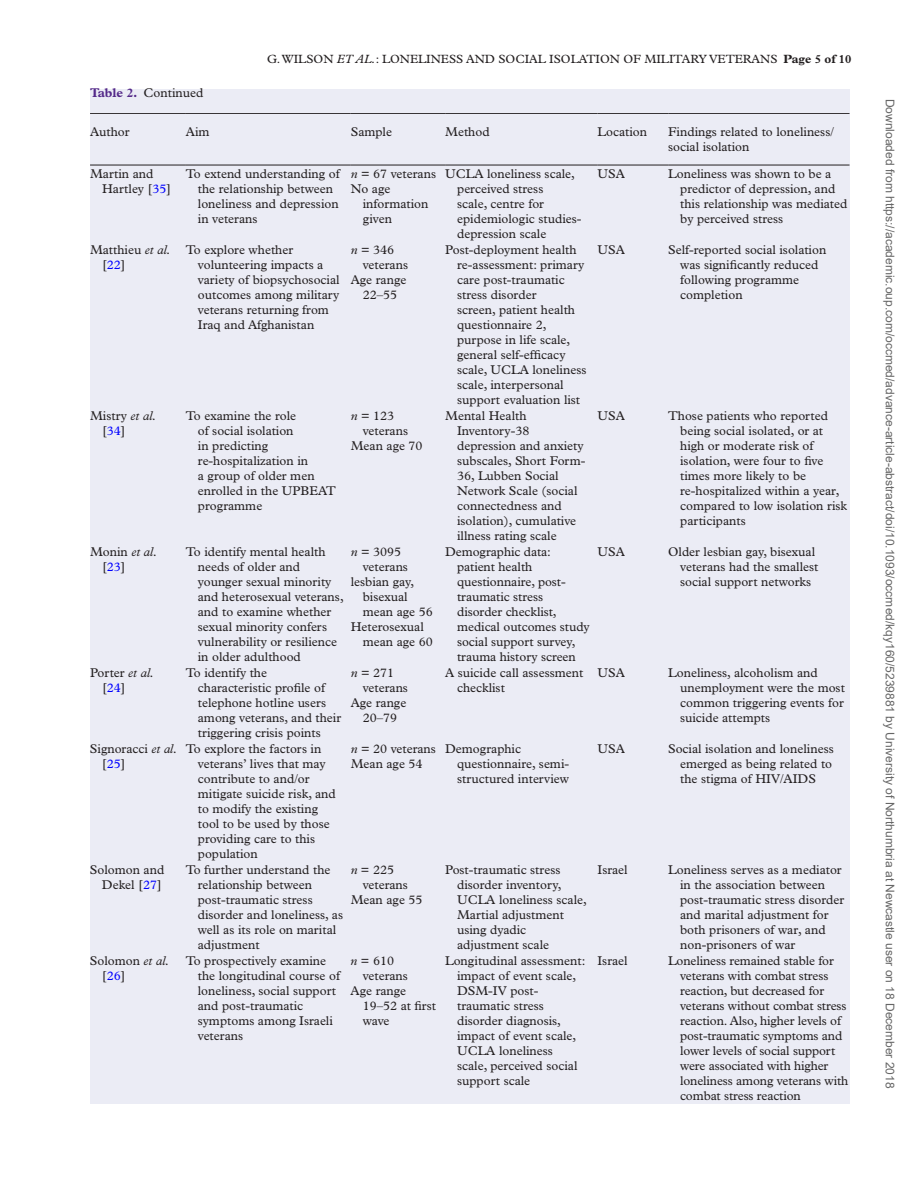
<style>
.page{position:relative;width:919px;height:1187px;background:#fff}
.page>*{position:absolute;margin:0;border:0;box-sizing:border-box;transform-origin:0 0}
.t1{font:12.75px/15px "Plantin Std";color:#231f20}
.t2{font:12px "Arial";color:#666}
.t3{font:12px "Plantin Std";color:#231f20}
.s1{font-weight:700;color:#542989}
.s2{font-style:italic}
.s3{font-weight:700}
.s4{color:#00f}
</style>
<div class="page">
<div style="left:90px;top:113px;width:759px;height:990px;background:#ebecf5"></div>
<hr style="left:90px;top:113px;width:96px;height:1px;background:#231f20">
<hr style="left:186px;top:113px;width:165px;height:1px;background:#231f20">
<hr style="left:351px;top:113px;width:94px;height:1px;background:#231f20">
<hr style="left:445px;top:113px;width:152px;height:1px;background:#231f20">
<hr style="left:597px;top:113px;width:71px;height:1px;background:#231f20">
<hr style="left:668px;top:113px;width:181px;height:1px;background:#231f20">
<hr style="left:90px;top:165px;width:96px;height:1px;background:#231f20">
<hr style="left:186px;top:165px;width:165px;height:1px;background:#231f20">
<hr style="left:351px;top:165px;width:94px;height:1px;background:#231f20">
<hr style="left:445px;top:165px;width:152px;height:1px;background:#231f20">
<hr style="left:597px;top:165px;width:71px;height:1px;background:#231f20">
<hr style="left:668px;top:165px;width:181px;height:1px;background:#231f20">
<div style="left:90px;top:88px;width:759px;height:24px;background:#ebecf5"></div>
<p class="t1" style="left:90px;top:86px;width:115px"><span class="s1">Table 2.</span> Continued</p>
<p class="t3" style="left:267px;top:52px;width:585px">G. WILSON <span class="s2">ET AL.</span>: LONELINESS AND SOCIAL ISOLATION OF MILITARY VETERANS <span class="s3">Page 5 of 10</span></p>
<p class="t1" style="left:90px;top:124px;width:41px">Author</p>
<p class="t1" style="left:186px;top:124px;width:25px">Aim</p>
<p class="t1" style="left:351px;top:124px;width:43px">Sample</p>
<p class="t1" style="left:445px;top:124px;width:46px">Method</p>
<p class="t1" style="left:597px;top:124px;width:51px">Location</p>
<p class="t1" style="left:668px;top:124px;width:167px">Findings related to loneliness/ social isolation</p>
<p class="t1" style="left:102px;top:166px;width:71px;text-indent:-12px">Martin and<br>Hartley [<span class="s4">35</span>]</p>
<p class="t1" style="left:198px;top:166px;width:143px;text-indent:-12px">To extend understanding of the relationship between loneliness and depression in veterans</p>
<p class="t1" style="left:351px;top:166px;width:87px"><span class="s2">n</span> = 67 veterans<br>No age</p>
<p class="t1" style="left:457px;top:166px;width:126px;text-indent:-12px">UCLA loneliness scale, perceived stress<br>scale, centre for epidemiologic studies&shy;depression scale</p>
<p class="t1" style="left:597px;top:166px;width:29px">USA</p>
<p class="t1" style="left:680px;top:166px;width:169px;text-indent:-12px">Loneliness was shown to be a predictor of depression, and this relationship was mediated by perceived stress</p>
<p class="t1" style="left:363px;top:196px;width:67px">information given</p>
<p class="t1" style="left:102px;top:242px;width:70px;text-indent:-12px">Matthieu <span class="s2">et al. </span>[<span class="s4">22</span>]</p>
<p class="t1" style="left:198px;top:242px;width:143px;text-indent:-12px">To explore whether volunteering impacts a variety of biopsychosocial outcomes among military veterans returning from<br>Iraq and Afghanistan</p>
<p class="t1" style="left:351px;top:242px;width:45px"><span class="s2">n</span> = 346</p>
<p class="t1" style="left:363px;top:257px;width:47px">veterans</p>
<p class="t1" style="left:351px;top:272px;width:57px">Age range</p>
<p class="t1" style="left:363px;top:287px;width:36px">22–55</p>
<p class="t1" style="left:102px;top:408px;width:56px;text-indent:-12px">Mistry <span class="s2">et al. </span>[<span class="s4">34</span>]</p>
<p class="t1" style="left:198px;top:408px;width:139px;text-indent:-12px">To examine the role<br>of social isolation<br>in predicting re-hospitalization in<br>a group of older men enrolled in the UPBEAT programme</p>
<p class="t1" style="left:351px;top:408px;width:45px"><span class="s2">n</span> = 123</p>
<p class="t1" style="left:363px;top:423px;width:47px">veterans</p>
<p class="t1" style="left:351px;top:438px;width:73px">Mean age 70</p>
<p class="t1" style="left:102px;top:544px;width:57px;text-indent:-12px">Monin <span class="s2">et al. </span>[<span class="s4">23</span>]</p>
<p class="t1" style="left:198px;top:544px;width:147px;text-indent:-12px">To identify mental health needs of older and younger sexual minority and heterosexual veterans, and to examine whether sexual minority confers vulnerability or resilience in older adulthood</p>
<p class="t1" style="left:350px;top:544px;width:52px"><span class="s2">n</span> = 3095</p>
<p class="t1" style="left:362px;top:559px;width:47px">veterans</p>
<p class="t1" style="left:350px;top:574px;width:65px">lesbian gay,</p>
<p class="t1" style="left:362px;top:589px;width:46px">bisexual</p>
<p class="t1" style="left:362px;top:604px;width:72px">mean age 56</p>
<p class="t1" style="left:350px;top:619px;width:75px">Heterosexual</p>
<p class="t1" style="left:362px;top:634px;width:72px">mean age 60</p>
<p class="t1" style="left:102px;top:665px;width:54px;text-indent:-12px">Porter <span class="s2">et al. </span>[<span class="s4">24</span>]</p>
<p class="t1" style="left:198px;top:665px;width:145px;text-indent:-12px">To identify the characteristic profile of telephone hotline users among veterans, and their triggering crisis points</p>
<p class="t1" style="left:350px;top:665px;width:45px"><span class="s2">n</span> = 271</p>
<p class="t1" style="left:362px;top:680px;width:47px">veterans</p>
<p class="t1" style="left:350px;top:695px;width:57px">Age range</p>
<p class="t1" style="left:362px;top:710px;width:36px">20–79</p>
<p class="t1" style="left:457px;top:242px;width:131px;text-indent:-12px">Post-deployment health re-assessment: primary care post-traumatic stress disorder<br>screen, patient health questionnaire 2, purpose in life scale, general self-efficacy scale, UCLA loneliness scale, interpersonal support evaluation list</p>
<p class="t1" style="left:597px;top:242px;width:29px">USA</p>
<p class="t1" style="left:680px;top:242px;width:148px;text-indent:-12px">Self-reported social isolation was significantly reduced following programme completion</p>
<p class="t1" style="left:457px;top:408px;width:130px;text-indent:-12px">Mental Health<br>Inventory-38 depression and anxiety subscales, Short Form-<br>36, Lubben Social<br>Network Scale (social connectedness and isolation), cumulative illness rating scale</p>
<p class="t1" style="left:597px;top:408px;width:29px">USA</p>
<p class="t1" style="left:680px;top:408px;width:168px;text-indent:-12px">Those patients who reported being social isolated, or at high or moderate risk of isolation, were four to five times more likely to be re-hospitalized within a year, compared to low isolation risk participants</p>
<p class="t1" style="left:457px;top:544px;width:134px;text-indent:-12px">Demographic data: patient health questionnaire, post&shy;traumatic stress disorder checklist, medical outcomes study social support survey, trauma history screen</p>
<p class="t1" style="left:597px;top:544px;width:29px">USA</p>
<p class="t1" style="left:680px;top:544px;width:140px;text-indent:-12px">Older lesbian gay, bisexual veterans had the smallest social support networks</p>
<p class="t1" style="left:457px;top:665px;width:128px;text-indent:-12px">A suicide call assessment checklist</p>
<p class="t1" style="left:597px;top:665px;width:29px">USA</p>
<p class="t1" style="left:680px;top:665px;width:166px;text-indent:-12px">Loneliness, alcoholism and unemployment were the most common triggering events for suicide attempts</p>
<p class="t1" style="left:102px;top:741px;width:77px;text-indent:-12px">Signoracci <span class="s2">et al. </span>[<span class="s4">25</span>]</p>
<p class="t1" style="left:198px;top:741px;width:139px;text-indent:-12px">To explore the factors in veterans’ lives that may contribute to and/or mitigate suicide risk, and to modify the existing tool to be used by those providing care to this population</p>
<p class="t1" style="left:350px;top:741px;width:87px"><span class="s2">n</span> = 20 veterans<br>Mean age 54</p>
<p class="t1" style="left:457px;top:741px;width:113px;text-indent:-12px">Demographic questionnaire, semi&shy;structured interview</p>
<p class="t1" style="left:597px;top:741px;width:29px">USA</p>
<p class="t1" style="left:680px;top:741px;width:155px;text-indent:-12px">Social isolation and loneliness emerged as being related to the stigma of HIV/AIDS</p>
<p class="t1" style="left:90px;top:862px;width:76px;text-align:right">Solomon and<br>Dekel [<span class="s4">27</span>]</p>
<p class="t1" style="left:198px;top:862px;width:147px;text-indent:-12px">To further understand the relationship between post-traumatic stress disorder and loneliness, as well as its role on marital adjustment</p>
<p class="t1" style="left:350px;top:862px;width:45px"><span class="s2">n</span> = 225</p>
<p class="t1" style="left:457px;top:862px;width:131px;text-indent:-12px">Post-traumatic stress disorder inventory,<br>UCLA loneliness scale,<br>Martial adjustment using dyadic adjustment scale</p>
<p class="t1" style="left:597px;top:861px;width:32px">Israel</p>
<p class="t1" style="left:680px;top:861px;width:165px;text-indent:-12px">Loneliness serves as a mediator in the association between post-traumatic stress disorder and marital adjustment for both prisoners of war, and non-prisoners of war</p>
<p class="t1" style="left:362px;top:877px;width:47px">veterans</p>
<p class="t1" style="left:350px;top:892px;width:73px">Mean age 55</p>
<p class="t1" style="left:102px;top:952px;width:69px;text-indent:-12px">Solomon <span class="s2">et al. </span>[<span class="s4">26</span>]</p>
<p class="t1" style="left:198px;top:952px;width:144px;text-indent:-12px">To prospectively examine the longitudinal course of loneliness, social support and post-traumatic symptoms among Israeli veterans</p>
<p class="t1" style="left:350px;top:952px;width:45px"><span class="s2">n</span> = 610</p>
<p class="t1" style="left:362px;top:967px;width:47px">veterans</p>
<p class="t1" style="left:350px;top:982px;width:57px">Age range</p>
<p class="t1" style="left:362px;top:997px;width:75px">19–52 at first</p>
<p class="t1" style="left:362px;top:1012px;width:28px">wave</p>
<p class="t1" style="left:457px;top:952px;width:130px;text-indent:-12px">Longitudinal assessment: impact of event scale,<br>DSM-IV post&shy;traumatic stress disorder diagnosis, impact of event scale,<br>UCLA loneliness scale, perceived social support scale</p>
<p class="t1" style="left:597px;top:952px;width:32px">Israel</p>
<p class="t1" style="left:680px;top:952px;width:170px;text-indent:-12px">Loneliness remained stable for veterans with combat stress reaction, but decreased for veterans without combat stress reaction. Also, higher levels of post-traumatic symptoms and lower levels of social support were associated with higher loneliness among veterans with combat stress reaction</p>
<p class="t2" style="left:894px;top:98px;width:991px;rotate:90deg">Downloaded from https://academic.oup.com/occmed/advance-article-abstract/doi/10.1093/occmed/kqy160/5239881 by University of Northumbria at Newcastle user on 18 December 2018</p>
</div>
